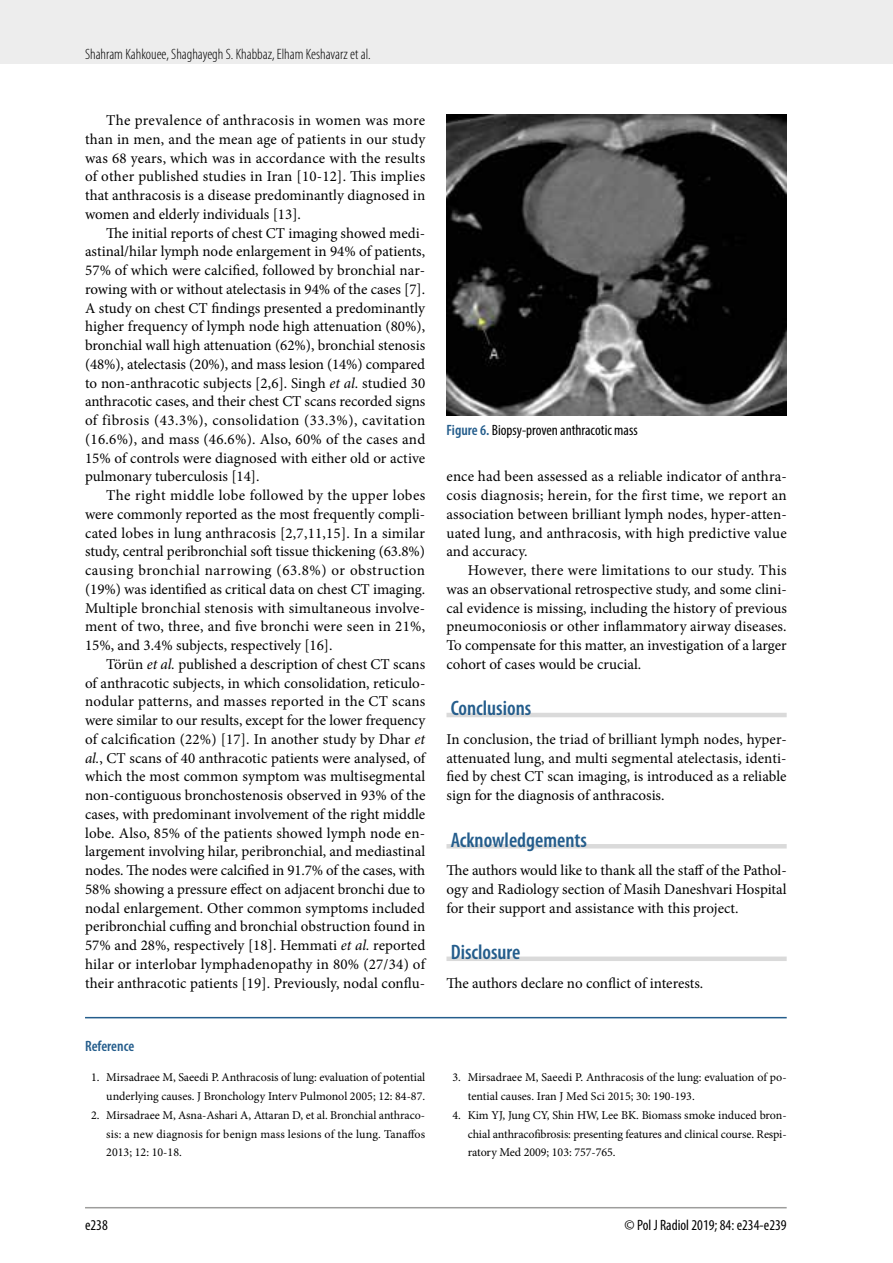
<style>
.page{position:relative;width:893px;height:1263px;background:#fff}
.page>*{position:absolute;margin:0;border:0;box-sizing:border-box;transform-origin:0 0}
.t1{font:600 condensed 21px "Myriad Pro";color:#245d8c}
.t2{font:15px/18.8px "Minion Pro";color:#000;text-align:justify}
.t3{font:condensed 15px "Myriad Pro";color:#000}
.t4{font:300 condensed 15px "Myriad Pro";color:#000}
.t5{font:600 condensed 15px "Myriad Pro";color:#245d8c}
.t6{font:12px/18.8px "Minion Pro";color:#000;text-align:justify}
.s1{font-style:italic}
.s2{font-weight:600;color:#245d8c}
</style>
<div class="page">
<div style="left:0;top:0;width:893px;height:64px;background:#ededed"></div>
<hr style="left:85px;top:1207px;width:702px;height:1px;background:#9d9d9c">
<img style="left:446px;top:115px;width:341px;height:300px">
<hr style="left:446px;top:713px;width:341px;height:4px;background:#dadada">
<hr style="left:446px;top:844px;width:341px;height:4px;background:#dadada">
<div style="left:446px;top:956px;width:341px;height:5px;background:#dadada"></div>
<hr style="left:85px;top:1017px;width:702px;height:1px;background:#245d8c">
<p class="t4" style="left:85px;top:45px;width:287px">Shahram Kahkouee, Shaghayegh S. Khabbaz, Elham Keshavarz et al.</p>
<p class="t2" style="left:85px;top:111px;width:342px;text-indent:21px">The prevalence of anthracosis in women was more than in men, and the mean age of patients in our study was 68 years, which was in accordance with the results of other published studies in Iran [10-12]. This implies that anthracosis is a disease predominantly diagnosed in women and elderly individuals [13].</p>
<p class="t2" style="left:85px;top:223px;width:342px;text-indent:21px">The initial reports of chest CT imaging showed medi&shy;astinal/hilar lymph node enlargement in 94% of patients, 57% of which were calcified, followed by bronchial nar&shy;rowing with or without atelectasis in 94% of the cases [7].<br>A study on chest CT findings presented a predominantly higher frequency of lymph node high attenuation (80%), bronchial wall high attenuation (62%), bronchial stenosis (48%), atelectasis (20%), and mass lesion (14%) compared to non-anthracotic subjects [2,6]. Singh <span class="s1">et al.</span> studied 30 anthracotic cases, and their chest CT scans recorded signs of fibrosis (43.3%), consolidation (33.3%), cavitation (16.6%), and mass (46.6%). Also, 60% of the cases and 15% of controls were diagnosed with either old or active pulmonary tuberculosis [14].</p>
<p class="t2" style="left:85px;top:486px;width:342px;text-indent:21px">The right middle lobe followed by the upper lobes were commonly reported as the most frequently compli&shy;cated lobes in lung anthracosis [2,7,11,15]. In a similar study, central peribronchial soft tissue thickening (63.8%) causing bronchial narrowing (63.8%) or obstruction (19%) was identified as critical data on chest CT imaging.<br>Multiple bronchial stenosis with simultaneous involve&shy;ment of two, three, and five bronchi were seen in 21%, 15%, and 3.4% subjects, respectively [16].</p>
<p class="t2" style="left:85px;top:655px;width:342px;text-indent:21px">Törün <span class="s1">et al.</span> published a description of chest CT scans of anthracotic subjects, in which consolidation, reticulo&shy;nodular patterns, and masses reported in the CT scans were similar to our results, except for the lower frequency of calcification (22%) [17]. In another study by Dhar <span class="s1">et al.</span>, CT scans of 40 anthracotic patients were analysed, of which the most common symptom was multisegmental non-contiguous bronchostenosis observed in 93% of the cases, with predominant involvement of the right middle lobe. Also, 85% of the patients showed lymph node en&shy;largement involving hilar, peribronchial, and mediastinal nodes. The nodes were calcified in 91.7% of the cases, with 58% showing a pressure effect on adjacent bronchi due to nodal enlargement. Other common symptoms included peribronchial cuffing and bronchial obstruction found in 57% and 28%, respectively [18]. Hemmati <span class="s1">et al.</span> reported hilar or interlobar lymphadenopathy in 80% (27/34) of their anthracotic patients [19]. Previously, nodal conflu-</p>
<p class="t5" style="left:85px;top:1037px;width:51px">Reference</p>
<p class="t6" style="left:91px;top:1068px;width:336px;text-align:right">1. Mirsadraee M, Saeedi P. Anthracosis of lung: evaluation of potential underlying causes. J Bronchology Interv Pulmonol 2005; 12: 84-87.</p>
<p class="t6" style="left:106px;top:1106px;width:320px;text-indent:-15px">2. Mirsadraee M, Asna-Ashari A, Attaran D, et al. Bronchial anthraco&shy;sis: a new diagnosis for benign mass lesions of the lung. Tanaffos 2013; 12: 10-18.</p>
<p class="t3" style="left:446px;top:421px;width:193px"><span class="s2">Figure 6.</span> Biopsy-proven anthracotic mass</p>
<p class="t2" style="left:446px;top:467px;width:342px">ence had been assessed as a reliable indicator of anthra&shy;cosis diagnosis; herein, for the first time, we report an association between brilliant lymph nodes, hyper-atten&shy;uated lung, and anthracosis, with high predictive value and accuracy.</p>
<p class="t2" style="left:446px;top:561px;width:342px;text-indent:21px">However, there were limitations to our study. This was an observational retrospective study, and some clini&shy;cal evidence is missing, including the history of previous pneumoconiosis or other inflammatory airway diseases.<br>To compensate for this matter, an investigation of a larger cohort of cases would be crucial.</p>
<h1 class="t1" style="left:451px;top:695px;width:82px">Conclusions</h1>
<p class="t2" style="left:446px;top:730px;width:342px">In conclusion, the triad of brilliant lymph nodes, hyper&shy;attenuated lung, and multi segmental atelectasis, identi&shy;fied by chest CT scan imaging, is introduced as a reliable sign for the diagnosis of anthracosis.</p>
<h1 class="t1" style="left:451px;top:827px;width:138px">Acknowledgements</h1>
<p class="t2" style="left:446px;top:861px;width:342px">The authors would like to thank all the staff of the Pathol&shy;ogy and Radiology section of Masih Daneshvari Hospital for their support and assistance with this project.</p>
<h1 class="t1" style="left:451px;top:939px;width:71px">Disclosure</h1>
<p class="t2" style="left:446px;top:973px;width:258px">The authors declare no conflict of interests.</p>
<p class="t6" style="left:468px;top:1068px;width:320px;text-indent:-15px">3. Mirsadraee M, Saeedi P. Anthracosis of the lung: evaluation of po&shy;tential causes. Iran J Med Sci 2015; 30: 190-193.</p>
<p class="t6" style="left:468px;top:1106px;width:320px;text-indent:-15px">4. Kim YJ, Jung CY, Shin HW, Lee BK. Biomass smoke induced bron&shy;chial anthracofibrosis: presenting features and clinical course. Respi&shy;ratory Med 2009; 103: 757-765.</p>
<p class="t3" style="left:85px;top:1216px;width:24px">e238</p>
<p class="t3" style="left:625px;top:1216px;width:164px">© Pol J Radiol 2019; 84: e234-e239</p>
</div>
